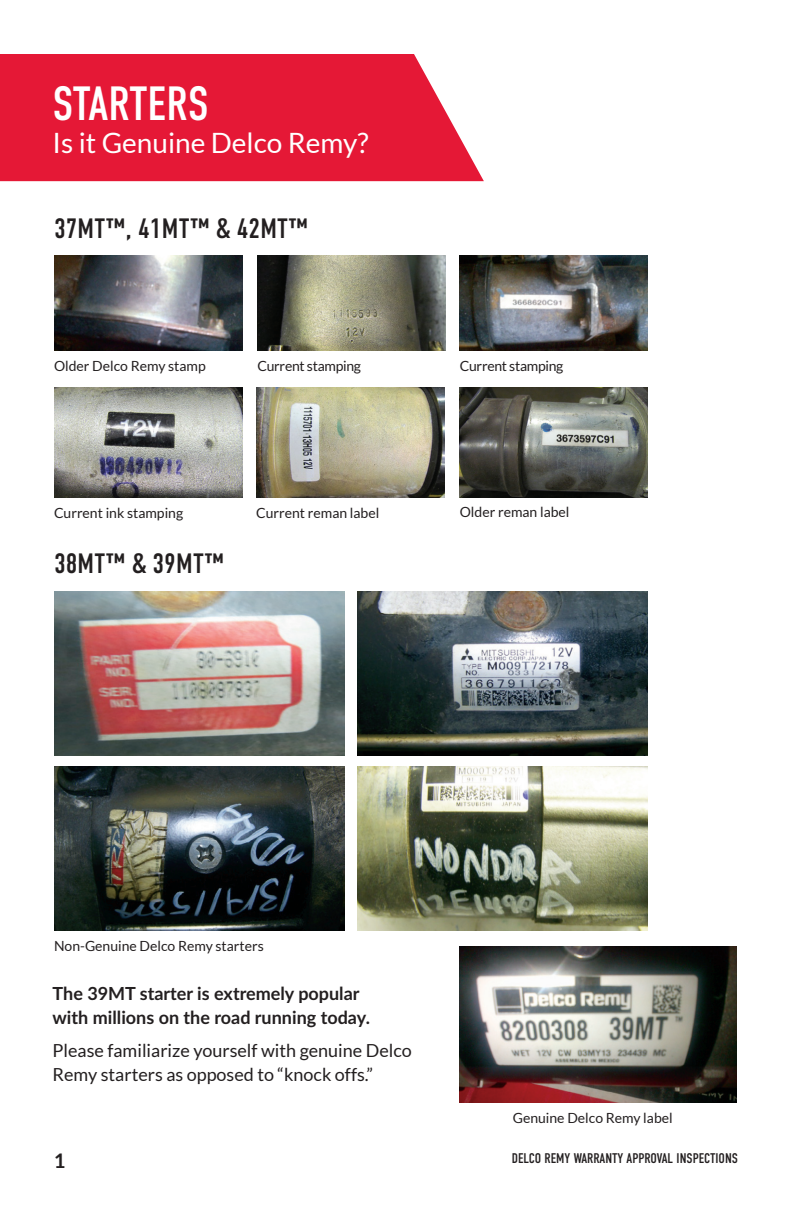
<style>
.page{position:relative;width:792px;height:1224px;background:#fff}
.page>*{position:absolute;margin:0;border:0;box-sizing:border-box;transform-origin:0 0}
.Main_Head{font:48px "DIN Condensed";color:#fff}
.Subhead{font:28px "DIN Condensed";letter-spacing:.005em;color:#231f20}
._2nd_Head{font:28px "Lato";color:#fff}
.t1{font:700 20px "Lato";color:#231f20}
.Body{font:18px/24px "Lato";color:#231f20}
.Body_Bold{font:700 18px/24px "Lato";color:#231f20}
.t2{font:14px "Lato";color:#231f20}
.t3{font:14px "DIN Condensed";color:#231f20}
.t4{font:14px "Lato";letter-spacing:-.02em;color:#231f20}
</style>
<div class="page">
<svg style="left:0;top:54px;width:484px;height:127px;background:#e62844"></svg>
<img style="left:54px;top:256px;width:188px;height:95px">
<img style="left:257px;top:256px;width:188px;height:95px">
<img style="left:54px;top:388px;width:188px;height:109px">
<img style="left:460px;top:256px;width:188px;height:95px">
<img style="left:256px;top:388px;width:188px;height:109px">
<img style="left:460px;top:388px;width:188px;height:109px">
<img style="left:54px;top:592px;width:291px;height:164px">
<img style="left:357px;top:592px;width:291px;height:164px">
<img style="left:54px;top:767px;width:291px;height:164px">
<img style="left:357px;top:767px;width:291px;height:164px">
<img style="left:460px;top:947px;width:277px;height:156px">
<p class="Main_Head" style="left:53px;top:76px;width:158px">STARTERS</p>
<p class="_2nd_Head" style="left:53px;top:128px;width:318px">Is it Genuine Delco Remy?</p>
<p class="Subhead" style="left:54px;top:212px;width:256px">37MT™, 41MT™ &amp; 42MT™</p>
<p class="t2" style="left:54px;top:358px;width:153px">Older Delco Remy stamp</p>
<p class="t4" style="left:257px;top:358px;width:105px">Current stamping</p>
<p class="t4" style="left:460px;top:358px;width:105px">Current stamping</p>
<p class="t2" style="left:54px;top:505px;width:131px">Current ink stamping</p>
<p class="Subhead" style="left:54px;top:548px;width:172px">38MT™ &amp; 39MT™</p>
<p class="t2" style="left:256px;top:505px;width:125px">Current reman label</p>
<p class="t2" style="left:460px;top:504px;width:111px">Older reman label</p>
<p class="t2" style="left:54px;top:938px;width:211px">Non-Genuine Delco Remy starters</p>
<p class="Body_Bold" style="left:53px;top:981px;width:319px">The 39MT starter is extremely popular with millions on the road running today.</p>
<p class="Body" style="left:53px;top:1038px;width:361px">Please familiarize yourself with genuine Delco<br>Remy starters as opposed to “knock offs.”</p>
<p class="t2" style="left:513px;top:1110px;width:161px">Genuine Delco Remy label</p>
<h3 class="t1" style="left:54px;top:1146px;width:13px">1</h3>
<p class="t3" style="left:512px;top:1150px;width:228px">DELCO REMY WARRANTY APPROVAL INSPECTIONS</p>
</div>
